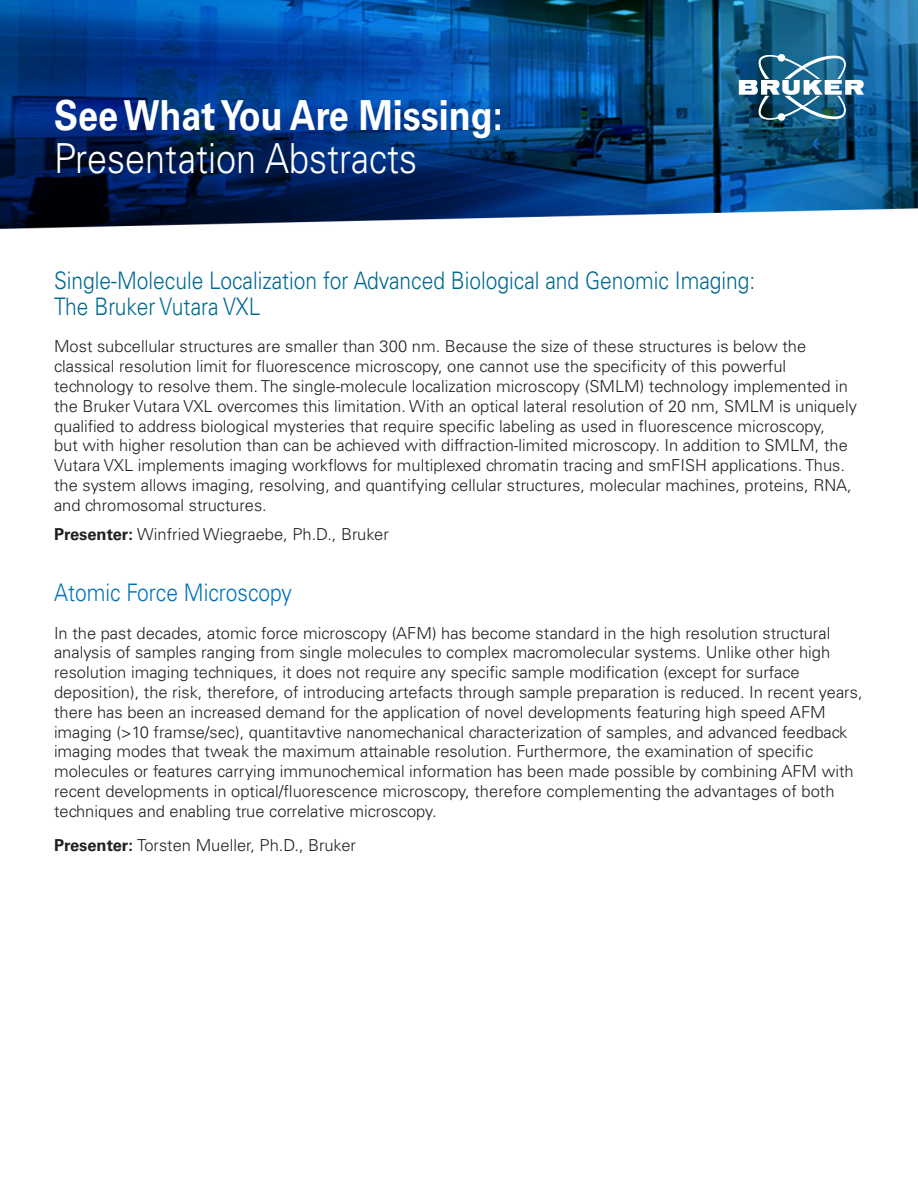
<style>
.page{position:relative;width:918px;height:1188px;background:#fff}
.page>*{position:absolute;margin:0;border:0;box-sizing:border-box;transform-origin:0 0}
.t1{font:700 41.4px/43.2px "Univers LT Std";color:#fff;scale:.87 1}
.t2{font:300 24.15px/25.2px "Univers LT Std";color:#006991;scale:.87 1}
.t3{font:300 24.15px "Univers LT Std";color:#0072bc;scale:.87 1}
.t4{font:300 16.5px/19.8px "Univers LT Std";color:#231f20}
.s1{font-weight:300}
.s2{font-weight:700}
</style>
<div class="page">
<img style="left:0;top:0;width:918px;height:229px">
<svg style="left:739px;top:54px;width:125px;height:67px"></svg>
<p class="t1" style="left:54px;top:94px;width:517px">See What You Are Missing:<br><span class="s1">Presentation Abstracts</span></p>
<p class="t2" style="left:54px;top:268px;width:808px">Single-Molecule Localization for Advanced Biological and Genomic Imaging:<br>The Bruker Vutara VXL</p>
<p class="t4" style="left:54px;top:337px;width:805px">Most subcellular structures are smaller than 300 nm. Because the size of these structures is below the classical resolution limit for fluorescence microscopy, one cannot use the specificity of this powerful technology to resolve them. The single-molecule localization microscopy (SMLM) technology implemented in the Bruker Vutara VXL overcomes this limitation. With an optical lateral resolution of 20 nm, SMLM is uniquely qualified to address biological mysteries that require specific labeling as used in fluorescence microscopy,<br>but with higher resolution than can be achieved with diffraction-limited microscopy. In addition to SMLM, the Vutara VXL implements imaging workflows for multiplexed chromatin tracing and smFISH applications. Thus. the system allows imaging, resolving, and quantifying cellular structures, molecular machines, proteins, RNA, and chromosomal structures.</p>
<p class="t4" style="left:54px;top:524px;width:336px"><span class="s2">Presenter:</span> Winfried Wiegraebe, Ph.D., Bruker</p>
<p class="t3" style="left:54px;top:578px;width:275px">Atomic Force Microscopy</p>
<p class="t4" style="left:54px;top:623px;width:810px">In the past decades, atomic force microscopy (AFM) has become standard in the high resolution structural analysis of samples ranging from single molecules to complex macromolecular systems. Unlike other high resolution imaging techniques, it does not require any specific sample modification (except for surface deposition), the risk, therefore, of introducing artefacts through sample preparation is reduced. In recent years, there has been an increased demand for the application of novel developments featuring high speed AFM imaging (&gt;10 framse/sec), quantitavtive nanomechanical characterization of samples, and advanced feedback imaging modes that tweak the maximum attainable resolution. Furthermore, the examination of specific molecules or features carrying immunochemical information has been made possible by combining AFM with recent developments in optical/fluorescence microscopy, therefore complementing the advantages of both techniques and enabling true correlative microscopy.</p>
<p class="t4" style="left:54px;top:835px;width:304px"><span class="s2">Presenter:</span> Torsten Mueller, Ph.D., Bruker</p>
</div>
